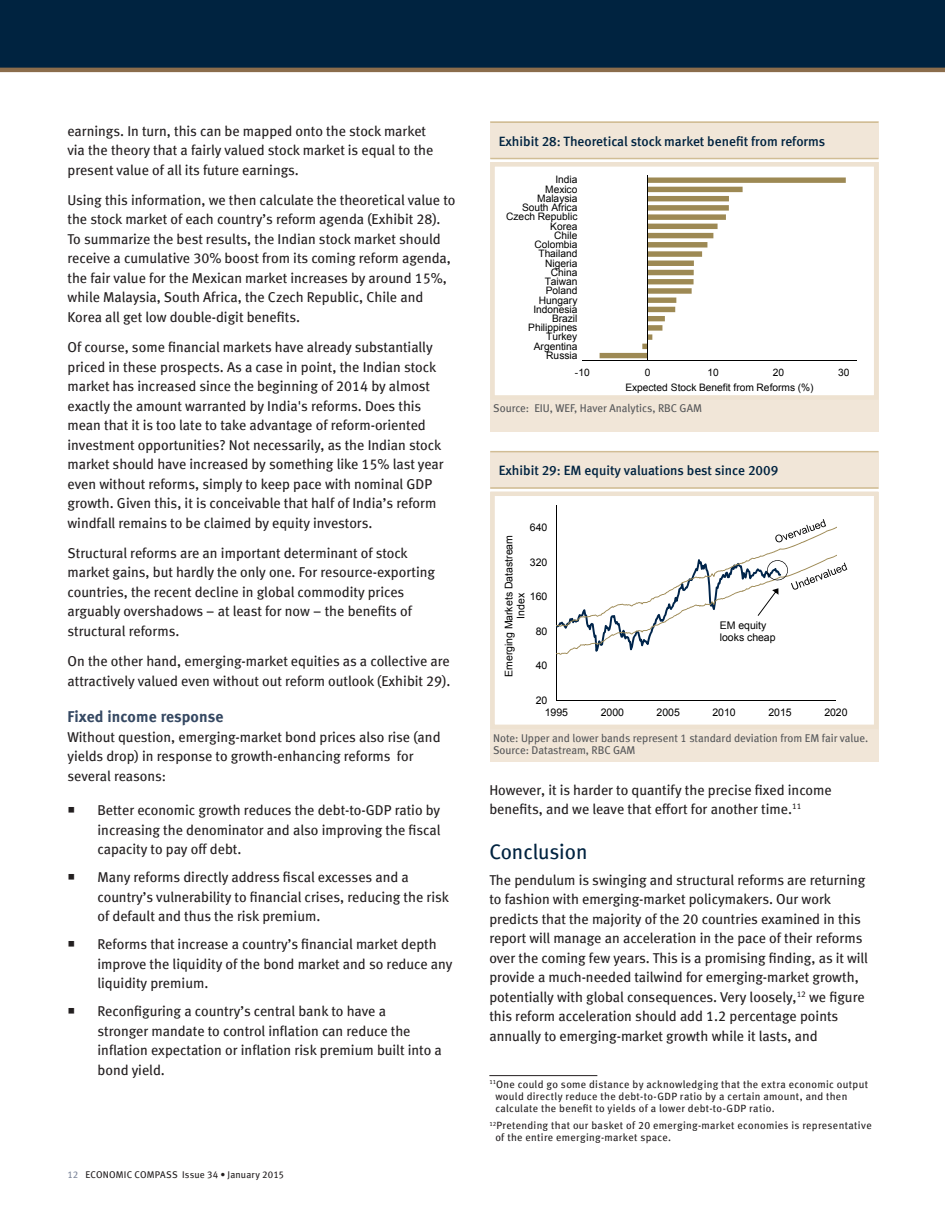
<style>
.page{position:relative;width:945px;height:1215px;background:#fff}
.page>*{position:absolute;margin:0;border:0;box-sizing:border-box;transform-origin:0 0}
.Subtitles{font:21px "Meta Book LF";color:#002340}
._2nd_subtitle{font:15.75px "Meta Bold LF";letter-spacing:.01em;color:#354862}
.Copy{font:14.25px/19.5px "Meta Book LF";color:#231f20}
.Chart_title{font:13.5px "Meta Medium LF";color:#002340}
.Source{font:11.25px/12.8px "Meta Book LF";color:#57585a}
.footnote{font:10.5px/12px "Meta Book LF";letter-spacing:.03em;color:#231f20}
.t1{font:10.5px/11.9px "Arial";color:#000;text-align:center}
.t2{font:10.2px "Arial";letter-spacing:-.005em;color:#000}
.t3{font:9.75px "Meta Book LF";letter-spacing:.015em;color:#231f20}
.s1{color:#7e879b}
</style>
<div class="page">
<div style="left:0;top:0;width:945px;height:68px;background:#002340"></div>
<hr style="left:0;top:68px;width:945px;height:4px;background:#8b6d4c">
<div style="left:490px;top:492px;width:388px;height:270px;background:#f1e6d8"></div>
<div style="left:490px;top:162px;width:388px;height:270px;background:#f1e6d8"></div>
<div style="left:493px;top:164px;width:383px;height:233px;background:#fff"></div>
<svg style="left:600px;top:177px;width:246px;height:181px"></svg>
<hr style="left:582px;top:360px;width:275px;height:1px;background:#000">
<hr style="left:648px;top:176px;width:1px;height:184px;background:#000">
<div style="left:490px;top:162px;width:388px;height:238px;border:4px solid #eee2d1"></div>
<div style="left:490px;top:122px;width:388px;height:37px;background:#f1e6d8"></div>
<hr style="left:490px;top:122px;width:388px;height:1px;background:#d1bd95">
<hr style="left:490px;top:158px;width:388px;height:1px;background:#d1bd95">
<div style="left:493px;top:494px;width:383px;height:233px;background:#fff"></div>
<hr style="left:556px;top:505px;width:1px;height:196px;background:#000">
<hr style="left:556px;top:700px;width:280px;height:1px;background:#000">
<svg style="left:556px;top:519px;width:291px;height:136px"></svg>
<div style="left:490px;top:492px;width:388px;height:237px;border:4px solid #eee2d1"></div>
<div style="left:490px;top:451px;width:388px;height:38px;background:#f1e6d8"></div>
<hr style="left:490px;top:451px;width:388px;height:1px;background:#d1bd95">
<hr style="left:490px;top:487px;width:388px;height:2px;background:#d1bd95">
<hr style="left:489px;top:1075px;width:108px;height:1px;background:#231f20">
<p class="Copy" style="left:68px;top:121px;width:367px">earnings. In turn, this can be mapped onto the stock market via the theory that a fairly valued stock market is equal to the present value of all its future earnings.</p>
<p class="Copy" style="left:68px;top:190px;width:389px">Using this information, we then calculate the theoretical value to the stock market of each country’s reform agenda (Exhibit 28).<br>To summarize the best results, the Indian stock market should receive a cumulative 30% boost from its coming reform agenda, the fair value for the Mexican market increases by around 15%, while Malaysia, South Africa, the Czech Republic, Chile and Korea all get low double-digit benefits.</p>
<p class="Copy" style="left:68px;top:337px;width:378px">Of course, some financial markets have already substantially priced in these prospects. As a case in point, the Indian stock market has increased since the beginning of 2014 by almost exactly the amount warranted by India's reforms. Does this mean that it is too late to take advantage of reform-oriented investment opportunities? Not necessarily, as the Indian stock market should have increased by something like 15% last year even without reforms, simply to keep pace with nominal GDP growth. Given this, it is conceivable that half of India’s reform windfall remains to be claimed by equity investors.</p>
<p class="Copy" style="left:68px;top:543px;width:369px">Structural reforms are an important determinant of stock market gains, but hardly the only one. For resource-exporting countries, the recent decline in global commodity prices arguably overshadows – at least for now – the benefits of structural reforms.</p>
<p class="Copy" style="left:68px;top:651px;width:384px">On the other hand, emerging-market equities as a collective are attractively valued even without out reform outlook (Exhibit 29).</p>
<p class="_2nd_subtitle" style="left:68px;top:707px;width:157px">Fixed income response</p>
<p class="Copy" style="left:68px;top:727px;width:375px">Without question, emerging-market bond prices also rise (and yields drop) in response to growth-enhancing reforms for several reasons:</p>
<p class="Copy" style="left:98px;top:800px;width:344px;text-align:justify">Better economic growth reduces the debt-to-GDP ratio by increasing the denominator and also improving the fiscal capacity to pay off debt.</p>
<p class="Copy" style="left:98px;top:867px;width:353px">Many reforms directly address fiscal excesses and a country’s vulnerability to financial crises, reducing the risk of default and thus the risk premium.</p>
<p class="Copy" style="left:98px;top:934px;width:357px">Reforms that increase a country’s financial market depth improve the liquidity of the bond market and so reduce any liquidity premium.</p>
<p class="Copy" style="left:98px;top:1001px;width:346px">Reconfiguring a country’s central bank to have a<br>stronger mandate to control inflation can reduce the inflation expectation or inflation risk premium built into a bond yield.</p>
<p class="t3" style="left:68px;top:1168px;width:218px"><span class="s1">12</span> ECONOMIC COMPASS Issue 34 • January 2015</p>
<p class="Chart_title" style="left:499px;top:133px;width:328px">Exhibit 28: Theoretical stock market benefit from reforms</p>
<p class="t2" style="left:555px;top:173px;width:24px">India</p>
<p class="t2" style="left:545px;top:182px;width:34px">Mexico</p>
<p class="t2" style="left:537px;top:192px;width:42px">Malaysia</p>
<p class="t2" style="left:522px;top:201px;width:57px">South Africa</p>
<p class="t2" style="left:506px;top:210px;width:73px">Czech Republic</p>
<p class="t2" style="left:550px;top:219px;width:29px">Korea</p>
<p class="t2" style="left:554px;top:229px;width:25px">Chile</p>
<p class="t2" style="left:534px;top:238px;width:45px">Colombia</p>
<p class="t2" style="left:538px;top:247px;width:41px">Thailand</p>
<p class="t2" style="left:545px;top:256px;width:34px">Nigeria</p>
<p class="t2" style="left:551px;top:266px;width:28px">China</p>
<p class="t2" style="left:545px;top:275px;width:34px">Taiwan</p>
<p class="t2" style="left:546px;top:284px;width:33px">Poland</p>
<p class="t2" style="left:539px;top:293px;width:40px">Hungary</p>
<p class="t2" style="left:533px;top:302px;width:46px">Indonesia</p>
<p class="t2" style="left:552px;top:312px;width:27px">Brazil</p>
<p class="t2" style="left:528px;top:321px;width:51px">Philippines</p>
<p class="t2" style="left:546px;top:330px;width:33px">Turkey</p>
<p class="t2" style="left:534px;top:339px;width:45px">Argentina</p>
<p class="t2" style="left:546px;top:349px;width:33px">Russia</p>
<p class="t2" style="left:575px;top:365px;width:16px">-10</p>
<p class="t2" style="left:645px;top:365px;width:7px">0</p>
<p class="t2" style="left:707px;top:365px;width:13px">10</p>
<p class="t2" style="left:773px;top:365px;width:13px">20</p>
<p class="t2" style="left:838px;top:365px;width:13px">30</p>
<p class="t2" style="left:625px;top:381px;width:190px">Expected Stock Benefit from Reforms (%)</p>
<p class="Source" style="left:493px;top:402px;width:210px">Source: EIU, WEF, Haver Analytics, RBC GAM</p>
<p class="Chart_title" style="left:499px;top:463px;width:281px">Exhibit 29: EM equity valuations best since 2009</p>
<p class="t1" style="left:530px;top:522px;width:19px">640</p>
<p class="t1" style="left:503px;top:677px;width:144px;rotate:-90deg">Emerging Markets Datastream<br>Index</p>
<p class="t1" style="left:530px;top:556px;width:19px">320</p>
<p class="t1" style="left:530px;top:591px;width:19px">160</p>
<p class="t1" style="left:536px;top:625px;width:13px">80</p>
<p class="t1" style="left:536px;top:660px;width:13px">40</p>
<p class="t1" style="left:536px;top:694px;width:13px">20</p>
<p class="t1" style="left:720px;top:620px;width:57px;text-align:left">EM equity looks cheap</p>
<p class="t1" style="left:545px;top:707px;width:25px">1995</p>
<p class="t1" style="left:601px;top:707px;width:25px">2000</p>
<p class="t1" style="left:657px;top:707px;width:25px">2005</p>
<p class="t1" style="left:713px;top:707px;width:25px">2010</p>
<p class="t1" style="left:768px;top:707px;width:25px">2015</p>
<p class="t1" style="left:824px;top:707px;width:25px">2020</p>
<p class="Source" style="left:493px;top:731px;width:377px">Note: Upper and lower bands represent 1 standard deviation from EM fair value.<br>Source: Datastream, RBC GAM</p>
<p class="Copy" style="left:489px;top:780px;width:344px">However, it is harder to quantify the precise fixed income benefits, and we leave that effort for another time.<sup>11</sup></p>
<p class="Subtitles" style="left:489px;top:839px;width:100px">Conclusion</p>
<p class="Copy" style="left:489px;top:870px;width:380px">The pendulum is swinging and structural reforms are returning to fashion with emerging-market policymakers. Our work predicts that the majority of the 20 countries examined in this report will manage an acceleration in the pace of their reforms over the coming few years. This is a promising finding, as it will provide a much-needed tailwind for emerging-market growth, potentially with global consequences. Very loosely,<sup>12</sup> we figure this reform acceleration should add 1.2 percentage points annually to emerging-market growth while it lasts, and</p>
<p class="footnote" style="left:495px;top:1078px;width:374px;text-indent:-6px"><sup>11</sup>One could go some distance by acknowledging that the extra economic output would directly reduce the debt-to-GDP ratio by a certain amount, and then calculate the benefit to yields of a lower debt-to-GDP ratio.</p>
<p class="footnote" style="left:495px;top:1119px;width:378px;text-indent:-6px"><sup>12</sup>Pretending that our basket of 20 emerging-market economies is representative of the entire emerging-market space.</p>
</div>
